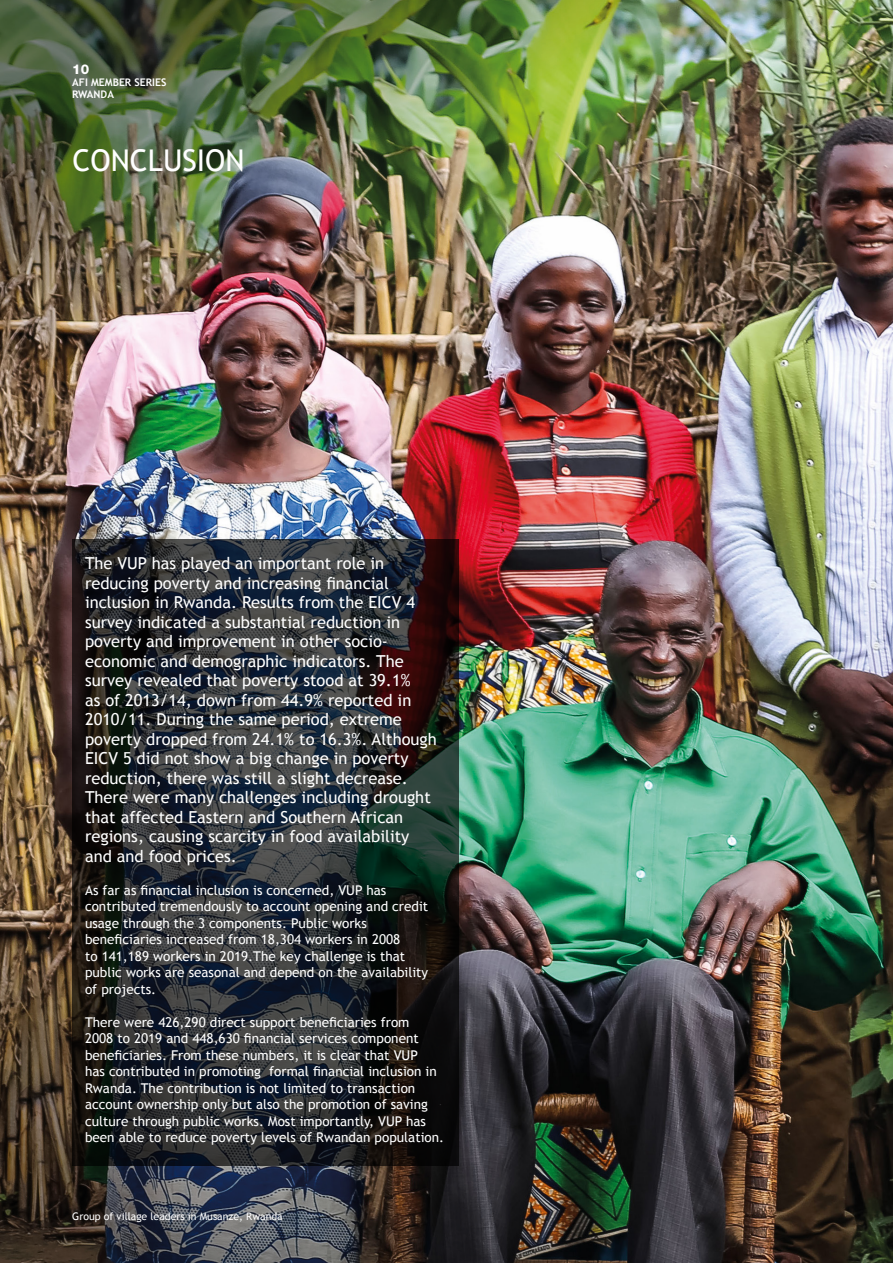
<style>
.page{position:relative;width:893px;height:1263px;background:#fff}
.page>*{position:absolute;margin:0;border:0;box-sizing:border-box;transform-origin:0 0}
.t1{font:30px "Trebuchet MS";color:#fff}
.t2{font:16.5px/19.5px "Trebuchet MS";color:#fff}
.t3{font:13.5px/16.5px "Trebuchet MS";color:#fff}
.t4{font:800 13.5px "Helvetica Neue";color:#fff}
.t5{font:10.5px "Trebuchet MS";color:#fff}
.t6{font:700 10.5px/12px "Trebuchet MS";color:#fff}
</style>
<div class="page">
<img style="left:0;top:359px;width:893px;height:559px">
<img style="left:0;top:918px;width:893px;height:345px">
<img style="left:0;top:0;width:893px;height:359px">
<svg style="left:73px;top:539px;width:386px;height:626px;background:#24272a"></svg>
<p class="t4" style="left:72px;top:61px;width:19px">10</p>
<p class="t6" style="left:72px;top:76px;width:96px">AFI MEMBER SERIES<br>RWANDA</p>
<h1 class="t1" style="left:73px;top:143px;width:173px">CONCLUSION</h1>
<p class="t2" style="left:85px;top:554px;width:353px">The VUP has played an important role in reducing poverty and increasing financial inclusion in Rwanda. Results from the EICV 4 survey indicated a substantial reduction in poverty and improvement in other socio&shy;economic and demographic indicators. The survey revealed that poverty stood at 39.1%<br>as of 2013/14, down from 44.9% reported in 2010/11. During the same period, extreme poverty dropped from 24.1% to 16.3%. Although EICV 5 did not show a big change in poverty reduction, there was still a slight decrease.<br>There were many challenges including drought that affected Eastern and Southern African regions, causing scarcity in food availability and and food prices.</p>
<p class="t3" style="left:85px;top:882px;width:345px">As far as financial inclusion is concerned, VUP has contributed tremendously to account opening and credit usage through the 3 components. Public works beneficiaries increased from 18,304 workers in 2008<br>to 141,189 workers in 2019.The key challenge is that public works are seasonal and depend on the availability of projects.</p>
<p class="t3" style="left:85px;top:1014px;width:361px">There were 426,290 direct support beneficiaries from<br>2008 to 2019 and 448,630 financial services component beneficiaries. From these numbers, it is clear that VUP<br>has contributed in promoting formal financial inclusion in Rwanda. The contribution is not limited to transaction account ownership only but also the promotion of saving culture through public works. Most importantly, VUP has been able to reduce poverty levels of Rwandan population.</p>
<p class="t5" style="left:72px;top:1210px;width:212px">Group of village leaders in Musanze, Rwanda</p>
</div>
